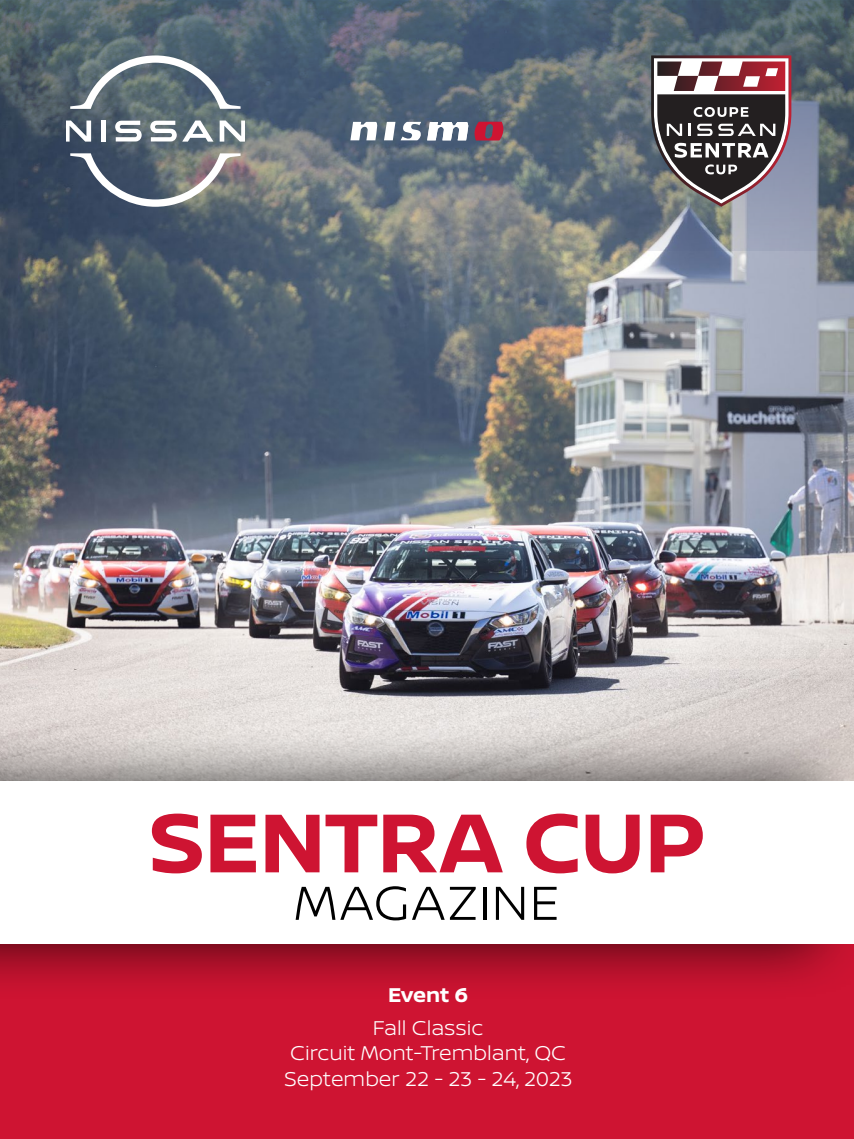
<style>
.page{position:relative;width:854px;height:1139px;background:#fff}
.page>*{position:absolute;margin:0;border:0;box-sizing:border-box;transform-origin:0 0}
.t1{font:700 88.75px "Nissan Brand";letter-spacing:-.015em;color:#ce1432}
.t2{font:300 50.75px "Nissan Brand";letter-spacing:.025em;color:#000}
.t3{font:300 21.25px/25.5px "Nissan Brand";color:#fff;text-align:center}
.t4{font:700 21.25px "Nissan Brand";color:#fff}
</style>
<div class="page">
<div style="left:0;top:894px;width:853px;height:244px;background:#ce1432"></div>
<img style="left:0;top:250px;width:853px;height:476px">
<svg style="left:0;top:0;width:853px;height:250px;background:#5c6a77"></svg>
<div style="left:0;top:726px;width:853px;height:275px;background:#000;opacity:.75"></div>
<div style="left:0;top:781px;width:853px;height:163px;background:#fff"></div>
<svg style="left:651px;top:55px;width:140px;height:152px"></svg>
<svg style="left:115px;top:121px;width:27px;height:20px"></svg>
<div style="left:101px;top:120px;width:5px;height:22px;background:#fff"></div>
<svg style="left:67px;top:120px;width:24px;height:22px"></svg>
<svg style="left:219px;top:120px;width:25px;height:22px"></svg>
<svg style="left:150px;top:120px;width:63px;height:22px"></svg>
<svg style="left:70px;top:55px;width:170px;height:54px;background:#6f7e86"></svg>
<svg style="left:70px;top:153px;width:170px;height:54px;background:#727a83"></svg>
<svg style="left:350px;top:122px;width:27px;height:18px"></svg>
<svg style="left:384px;top:122px;width:84px;height:18px"></svg>
<svg style="left:474px;top:122px;width:29px;height:18px"></svg>
<p class="t1" style="left:148px;top:778px;width:558px">SENTRA CUP</p>
<p class="t2" style="left:294px;top:866px;width:267px">MAGAZINE</p>
<p class="t4" style="left:388px;top:978px;width:81px">Event 6</p>
<p class="t3" style="left:284px;top:1013px;width:290px">Fall Classic<br>Circuit Mont-Tremblant, QC<br>September 22 - 23 - 24, 2023</p>
</div>
